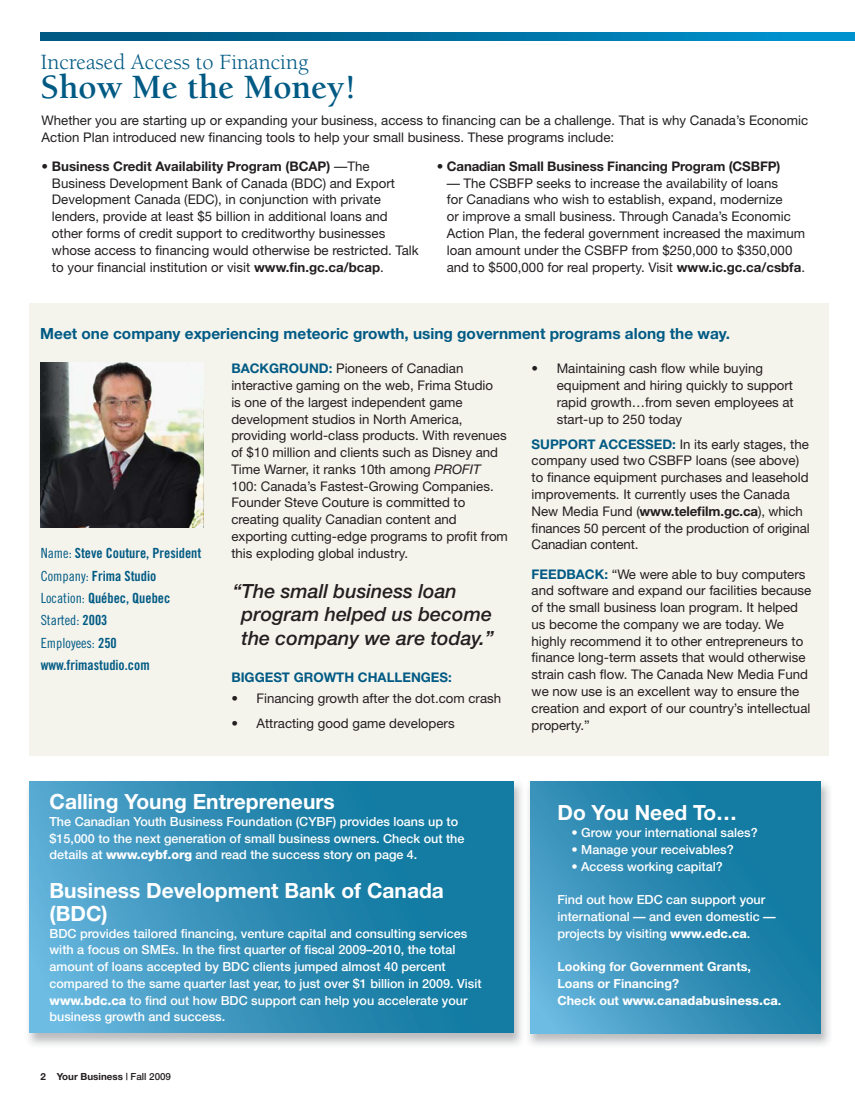
<style>
.page{position:relative;width:855px;height:1106px;background:#fff}
.page>*{position:absolute;margin:0;border:0;box-sizing:border-box;transform-origin:0 0}
.t1{font:700 34.95px "Berkeley";color:#005a84}
.t2{font:22.35px "Berkeley";color:#005a84}
.t3{font:700 21px/22.4px "Helvetica Neue";color:#fff}
.t4{font:italic 500 19.5px/23.4px "Helvetica Neue";color:#231f20}
.t5{font:700 15.3px "Helvetica Neue";color:#005a84}
.t6{font:13.95px/22.4px "Trade Gothic Bold Cond Twenty";color:#005a84}
.t7{font:13.95px/22.4px "Trade Gothic Cond Eighteen";color:#005a84}
.t8{font:13.2px/16.8px "Helvetica Neue";color:#231f20}
.t9{font:700 13.2px "Helvetica Neue";letter-spacing:-.01em;color:#231f20}
.t10{font:700 13.2px "Helvetica Neue";color:#005a84}
.t11{font:500 12.6px/16.8px "Helvetica Neue";color:#fff}
.t12{font:700 12.6px/16.8px "Helvetica Neue";color:#fff}
.t13{font:700 9.75px "Helvetica Neue";color:#231f20}
.s1{font-weight:700}
.s2{font-weight:400}
.s3{font-weight:700;color:#005a84}
.s4{font-style:italic}
.s5{font-family:"Trade Gothic Cond Eighteen"}
.s6{font-family:"Trade Gothic Bold Cond Twenty"}
.s7{font-weight:800}
.s8{font-weight:500}
</style>
<div class="page">
<svg style="left:40px;top:32px;width:815px;height:9px;background:#0071a4"></svg>
<div style="left:29px;top:303px;width:800px;height:453px;background:#f4f3ec"></div>
<img style="left:41px;top:363px;width:162px;height:164px">
<img style="left:528px;top:783px;width:302px;height:262px">
<svg style="left:530px;top:781px;width:291px;height:252px;background:#2e8cb4"></svg>
<svg style="left:29px;top:781px;width:485px;height:252px;background:#318eb6"></svg>
<h2 class="t2" style="left:40px;top:53px;width:269px">Increased Access to Financing</h2>
<h1 class="t1" style="left:40px;top:74px;width:317px">Show Me the Money!</h1>
<p class="t8" style="left:42px;top:113px;width:768px">Whether you are starting up or expanding your business, access to financing can be a challenge. That is why Canada’s Economic<br>Action Plan introduced new financing tools to help your small business. These programs include:</p>
<p class="t8" style="left:52px;top:159px;width:368px;text-indent:-10px">• <span class="s1">Business Credit Availability Program (BCAP)</span> —The Business Development Bank of Canada (BDC) and Export Development Canada (EDC), in conjunction with private lenders, provide at least $5 billion in additional loans and other forms of credit support to creditworthy businesses whose access to financing would otherwise be restricted. Talk to your financial institution or visit <span class="s1">www.fin.gc.ca/bcap</span>.</p>
<p class="t9" style="left:437px;top:161px;width:345px"><span class="s2">•</span> Canadian Small Business Financing Program (CSBFP)</p>
<p class="t8" style="left:447px;top:176px;width:360px">— The CSBFP seeks to increase the availability of loans<br>for Canadians who wish to establish, expand, modernize<br>or improve a small business. Through Canada’s Economic Action Plan, the federal government increased the maximum loan amount under the CSBFP from $250,000 to $350,000 and to $500,000 for real property. Visit <span class="s1">www.ic.gc.ca/csbfa</span>.</p>
<p class="t5" style="left:40px;top:328px;width:691px">Meet one company experiencing meteoric growth, using government programs along the way.</p>
<p class="t8" style="left:231px;top:361px;width:278px"><span class="s3">BACKGROUND:</span> Pioneers of Canadian interactive gaming on the web, Frima Studio<br>is one of the largest independent game development studios in North America, providing world-class products. With revenues of $10 million and clients such as Disney and Time Warner, it ranks 10th among <span class="s4">PROFIT </span>100: Canada’s Fastest-Growing Companies.<br>Founder Steve Couture is committed to creating quality Canadian content and exporting cutting-edge programs to profit from this exploding global industry.</p>
<p class="t8" style="left:557px;top:361px;width:238px;text-indent:-25px">• Maintaining cash flow while buying equipment and hiring quickly to support rapid growth…from seven employees at start-up to 250 today</p>
<p class="t8" style="left:531px;top:437px;width:279px"><span class="s3">SUPPORT ACCESSED:</span> In its early stages, the company used two CSBFP loans (see above) to finance equipment purchases and leasehold improvements. It currently uses the Canada New Media Fund (<span class="s1">www.telefilm.gc.ca</span>), which finances 50 percent of the production of original Canadian content.</p>
<p class="t8" style="left:531px;top:567px;width:281px"><span class="s3">FEEDBACK:</span> “We were able to buy computers and software and expand our facilities because of the small business loan program. It helped us become the company we are today. We highly recommend it to other entrepreneurs to finance long-term assets that would otherwise strain cash flow. The Canada New Media Fund we now use is an excellent way to ensure the creation and export of our country’s intellectual property.”</p>
<p class="t6" style="left:41px;top:543px;width:162px"><span class="s5">Name:</span> Steve Couture, President<br><span class="s5">Company:</span> Frima Studio<br><span class="s5">Location:</span> Québec, Quebec</p>
<p class="t7" style="left:41px;top:610px;width:78px">Started: <span class="s6">2003<br></span>Employees: <span class="s6">250</span></p>
<p class="t6" style="left:41px;top:655px;width:110px">www.frimastudio.com</p>
<h3 class="t4" style="left:241px;top:581px;width:254px;text-indent:-9px">“ The small business loan program helped us become the company we are today.”</h3>
<p class="t10" style="left:231px;top:672px;width:222px">BIGGEST GROWTH CHALLENGES:</p>
<p class="t8" style="left:231px;top:691px;width:271px">• Financing growth after the dot.com crash</p>
<p class="t8" style="left:231px;top:716px;width:225px">• Attracting good game developers</p>
<h3 class="t3" style="left:50px;top:792px;width:287px">Calling Young Entrepreneurs</h3>
<p class="t11" style="left:50px;top:814px;width:416px">The Canadian Youth Business Foundation (CYBF) provides loans up to $15,000 to the next generation of small business owners. Check out the details at <span class="s7">www.cybf.org</span> and read the success story on page 4.</p>
<h3 class="t3" style="left:50px;top:882px;width:396px">Business Development Bank of Canada (BDC)</h3>
<p class="t11" style="left:50px;top:926px;width:434px">BDC provides tailored financing, venture capital and consulting services with a focus on SMEs. In the first quarter of fiscal 2009–2010, the total amount of loans accepted by BDC clients jumped almost 40 percent compared to the same quarter last year, to just over $1 billion in 2009. Visit <span class="s7">www.bdc.ca</span> to find out how BDC support can help you accelerate your business growth and success.</p>
<p class="t13" style="left:40px;top:1073px;width:132px">2 Your Business <span class="s8">| Fall 2009</span></p>
<h3 class="t3" style="left:557px;top:803px;width:181px">Do You Need To…</h3>
<p class="t11" style="left:571px;top:825px;width:188px">• Grow your international sales?</p>
<p class="t11" style="left:571px;top:842px;width:164px">• Manage your receivables?</p>
<p class="t11" style="left:571px;top:859px;width:153px">• Access working capital?</p>
<p class="t11" style="left:557px;top:892px;width:220px">Find out how EDC can support your international — and even domestic — projects by visiting <span class="s7">www.edc.ca</span>.</p>
<p class="t12" style="left:557px;top:959px;width:225px">Looking for Government Grants,<br>Loans or Financing?<br>Check out <span class="s7">www.canadabusiness.ca</span>.</p>
</div>
